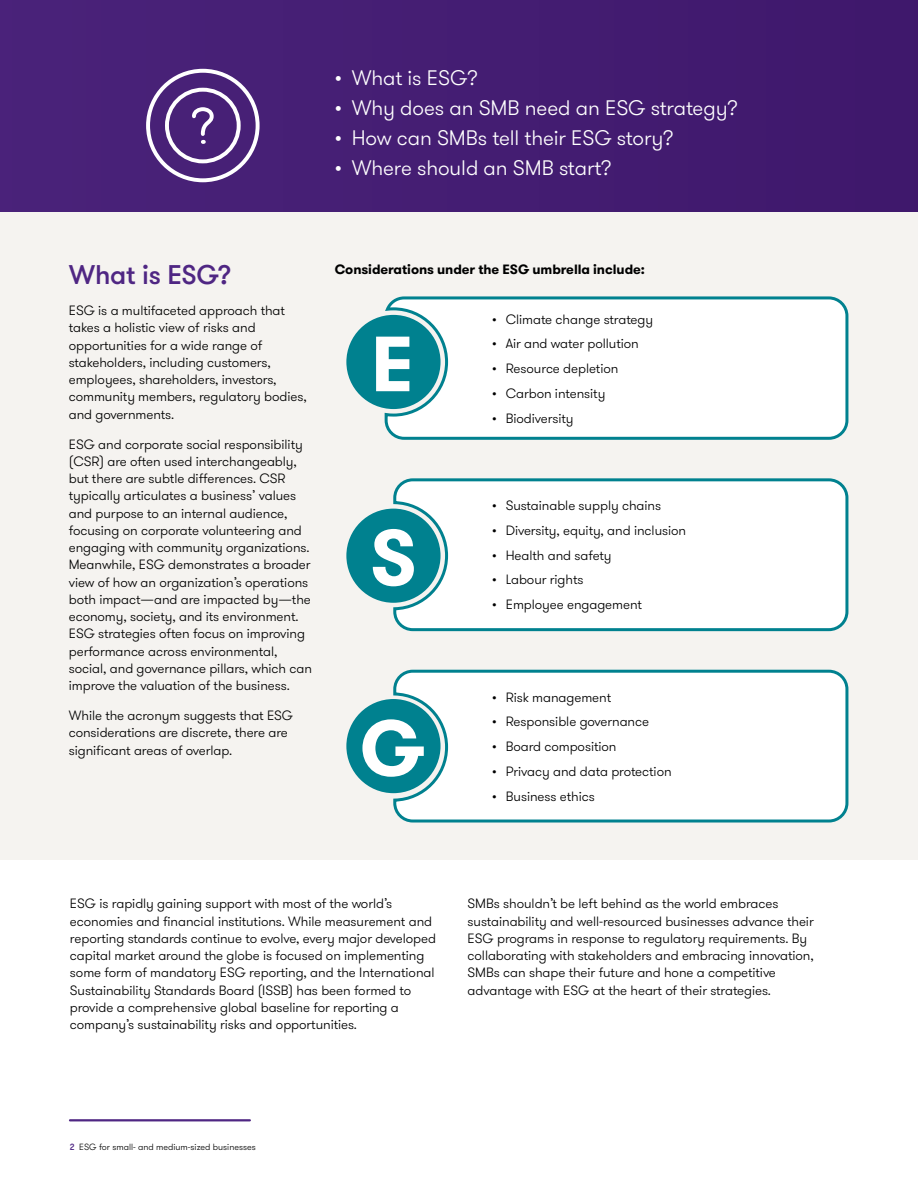
<style>
.page{position:relative;width:918px;height:1188px;background:#fff}
.page>*{position:absolute;margin:0;border:0;box-sizing:border-box;transform-origin:0 0}
.Letters_in_circles{font:700 78px "GT Walsheim Pro";color:#fff}
.Subheading1_18_pt{font:500 27px "GT Walsheim Pro";letter-spacing:-.015em;color:#4f2683}
.t1{font:300 21px "GT Walsheim Pro";letter-spacing:-.005em;color:#fff}
.Body_Text{font:300 13.5px/17.2px "GT Walsheim Pro";letter-spacing:-.005em;color:#000}
.Body_Text-2{font:700 13.5px "GT Walsheim Pro";letter-spacing:-.005em;color:#000}
.t2{font:300 9px "GT Walsheim Pro";color:#000}
.s1{font-weight:500;color:#4f2683}
</style>
<div class="page">
<div style="left:0;top:0;width:918px;height:229px;background:#441d72"></div>
<div style="left:0;top:212px;width:918px;height:648px;background:#f5f3f0"></div>
<hr style="left:70px;top:1119px;width:180px;height:2px;background:#4f2683">
<svg style="left:146px;top:69px;width:114px;height:113px"></svg>
<div style="left:346px;top:315px;width:95px;height:94px;background:#00818f;border-radius:50%"></div>
<svg style="left:383px;top:296px;width:466px;height:144px"></svg>
<div style="left:346px;top:509px;width:95px;height:94px;background:#00818f;border-radius:50%"></div>
<svg style="left:392px;top:478px;width:457px;height:154px"></svg>
<div style="left:346px;top:699px;width:95px;height:94px;background:#00818f;border-radius:50%"></div>
<svg style="left:392px;top:669px;width:457px;height:154px"></svg>
<p class="t1" style="left:335px;top:64px;width:145px">• What is ESG?</p>
<p class="t1" style="left:335px;top:94px;width:405px">• Why does an SMB need an ESG strategy?</p>
<p class="t1" style="left:335px;top:124px;width:340px">• How can SMBs tell their ESG story?</p>
<p class="t1" style="left:335px;top:154px;width:278px">• Where should an SMB start?</p>
<h2 class="Subheading1_18_pt" style="left:69px;top:258px;width:164px">What is ESG?</h2>
<p class="Body_Text" style="left:69px;top:302px;width:239px">ESG is a multifaceted approach that takes a holistic view of risks and opportunities for a wide range of stakeholders, including customers, employees, shareholders, investors, community members, regulatory bodies, and governments.</p>
<p class="Body_Text" style="left:69px;top:436px;width:245px">ESG and corporate social responsibility (CSR) are often used interchangeably, but there are subtle differences. CSR typically articulates a business’ values and purpose to an internal audience, focusing on corporate volunteering and engaging with community organizations.<br>Meanwhile, ESG demonstrates a broader view of how an organization’s operations both impact—and are impacted by—the economy, society, and its environment.<br>ESG strategies often focus on improving performance across environmental, social, and governance pillars, which can improve the valuation of the business.</p>
<p class="Body_Text" style="left:69px;top:707px;width:226px">While the acronym suggests that ESG considerations are discrete, there are significant areas of overlap.</p>
<p class="Body_Text-2" style="left:335px;top:261px;width:312px">Considerations under the ESG umbrella include:</p>
<h2 class="Letters_in_circles" style="left:371px;top:313px;width:45px">E</h2>
<h2 class="Letters_in_circles" style="left:370px;top:507px;width:49px">S</h2>
<h2 class="Letters_in_circles" style="left:360px;top:697px;width:67px">G</h2>
<p class="Body_Text" style="left:492px;top:311px;width:162px">• Climate change strategy</p>
<p class="Body_Text" style="left:492px;top:335px;width:148px">• Air and water pollution</p>
<p class="Body_Text" style="left:492px;top:360px;width:128px">• Resource depletion</p>
<p class="Body_Text" style="left:492px;top:385px;width:115px">• Carbon intensity</p>
<p class="Body_Text" style="left:492px;top:410px;width:83px">• Biodiversity</p>
<p class="Body_Text" style="left:492px;top:497px;width:170px">• Sustainable supply chains</p>
<p class="Body_Text" style="left:492px;top:522px;width:195px">• Diversity, equity, and inclusion</p>
<p class="Body_Text" style="left:492px;top:547px;width:121px">• Health and safety</p>
<p class="Body_Text" style="left:492px;top:571px;width:93px">• Labour rights</p>
<p class="Body_Text" style="left:492px;top:596px;width:151px">• Employee engagement</p>
<p class="Body_Text" style="left:492px;top:689px;width:120px">• Risk management</p>
<p class="Body_Text" style="left:492px;top:713px;width:158px">• Responsible governance</p>
<p class="Body_Text" style="left:492px;top:738px;width:126px">• Board composition</p>
<p class="Body_Text" style="left:492px;top:763px;width:181px">• Privacy and data protection</p>
<p class="Body_Text" style="left:492px;top:788px;width:104px">• Business ethics</p>
<p class="Body_Text" style="left:70px;top:895px;width:368px">ESG is rapidly gaining support with most of the world’s economies and financial institutions. While measurement and reporting standards continue to evolve, every major developed capital market around the globe is focused on implementing some form of mandatory ESG reporting, and the International Sustainability Standards Board (ISSB) has been formed to provide a comprehensive global baseline for reporting a company’s sustainability risks and opportunities.</p>
<p class="Body_Text" style="left:468px;top:895px;width:348px">SMBs shouldn’t be left behind as the world embraces sustainability and well-resourced businesses advance their ESG programs in response to regulatory requirements. By collaborating with stakeholders and embracing innovation, SMBs can shape their future and hone a competitive advantage with ESG at the heart of their strategies.</p>
<p class="t2" style="left:70px;top:1141px;width:187px"><span class="s1">2</span> ESG for small- and medium-sized businesses</p>
</div>
